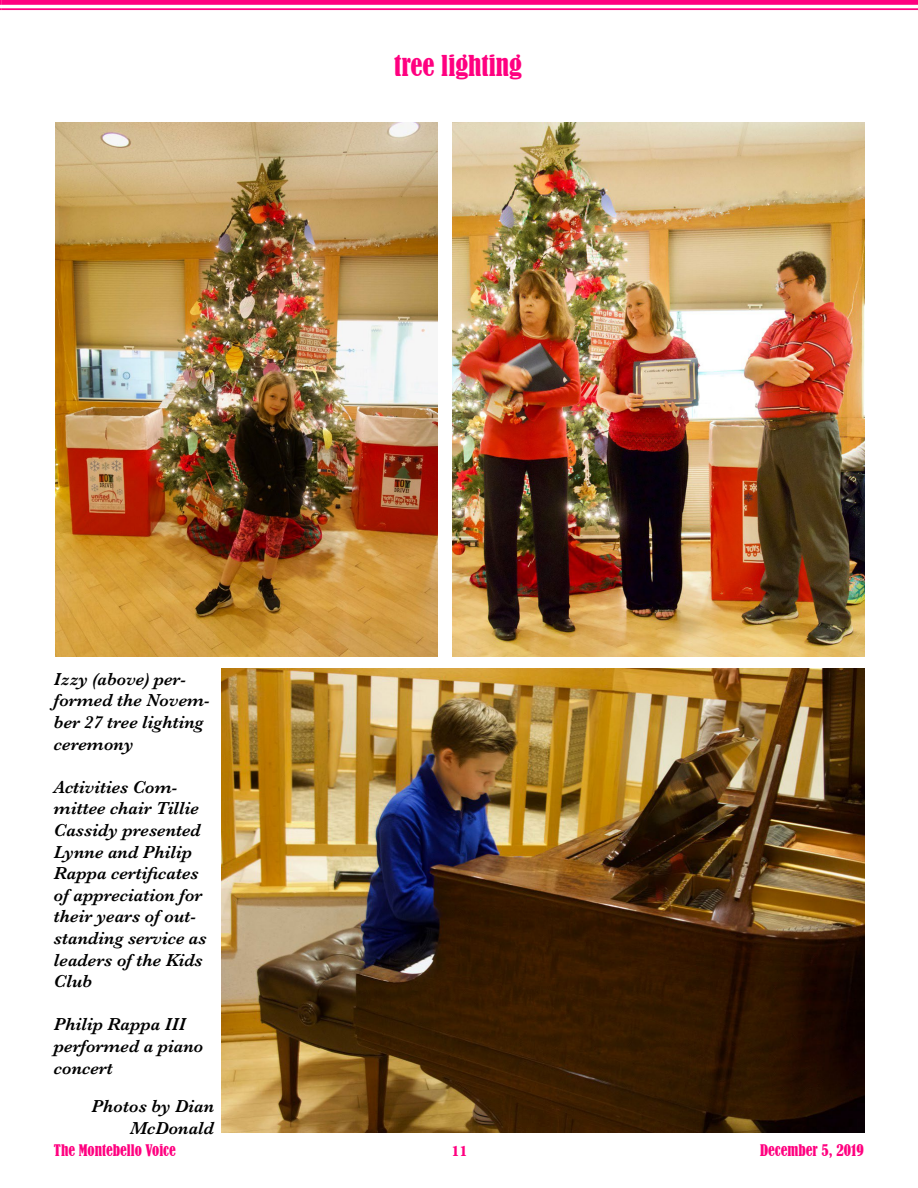
<style>
.page{position:relative;width:918px;height:1188px;background:#fff}
.page>*{position:absolute;margin:0;border:0;box-sizing:border-box;transform-origin:0 0}
.t1{font:condensed 27px "Bernard";color:#ff0080}
.t2{font:italic 600 18px/21.6px "Baskerville";color:#000}
.t3{font:condensed 15px "Bernard";color:#ff0080}
.t4{font:700 15px "Baskerville";color:#ff0080}
</style>
<div class="page">
<svg style="left:0;top:0;width:2px;height:10px"></svg>
<div style="left:2px;top:0;width:916px;height:5px;background:#ff0080"></div>
<hr style="left:2px;top:8px;width:916px;height:2px;background:#ff0080">
<img style="left:56px;top:123px;width:381px;height:533px">
<img style="left:452px;top:123px;width:412px;height:533px">
<img style="left:221px;top:669px;width:643px;height:464px">
<h1 class="t1" style="left:394px;top:50px;width:129px">tree lighting</h1>
<p class="t2" style="left:54px;top:668px;width:157px">Izzy (above) per&shy;formed the Novem&shy;ber 27 tree lighting ceremony</p>
<p class="t2" style="left:54px;top:776px;width:154px">Activities Com&shy;mittee chair Tillie<br>Cassidy presented<br>Lynne and Philip<br>Rappa certificates of appreciation for their years of out&shy;standing service as leaders of the Kids<br>Club</p>
<p class="t2" style="left:54px;top:1014px;width:151px">Philip Rappa III performed a piano concert</p>
<p class="t2" style="left:92px;top:1096px;width:124px;text-align:right">Photos by Dian<br>McDonald</p>
<p class="t3" style="left:54px;top:1141px;width:123px">The Montebello Voice</p>
<p class="t4" style="left:451px;top:1140px;width:18px">11</p>
<p class="t3" style="left:760px;top:1141px;width:105px">December 5, 2019</p>
</div>
